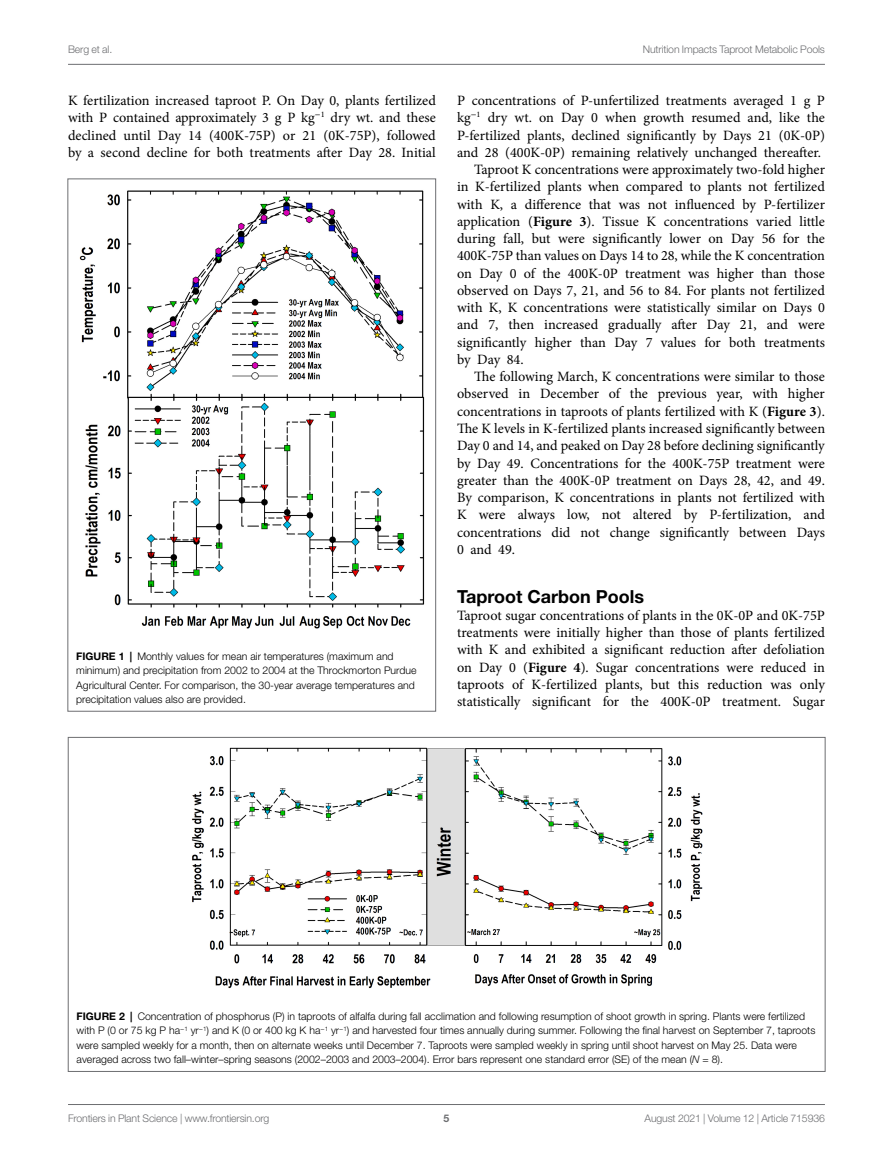
<style>
.page{position:relative;width:893px;height:1170px;background:#fff}
.page>*{position:absolute;margin:0;border:0;box-sizing:border-box;transform-origin:0 0}
.HEAD_2{font:700 18px "Helvetica Neue LT Std";color:#000}
.TEXT{font:14.25px/17.2px "Minion Pro";color:#000;text-align:justify}
.TEXT_FLUSH{font:14.25px/17.2px "Minion Pro";color:#000;text-align:justify}
.FIG_LEG{font:300 10.5px/14.2px "Helvetica Neue LT Std";color:#000}
.t1{font:300 10.5px "Helvetica Neue LT Std";letter-spacing:-.015em;color:#6d6e71}
.t2{font:700 10.5px "Helvetica Neue LT Std";color:#6d6e71}
.s1{font-weight:700}
.s2{font-style:italic}
</style>
<div class="page">
<hr style="left:68px;top:64px;width:757px;height:1px;background:#6d6e71">
<hr style="left:68px;top:1104px;width:757px;height:1px;background:#6d6e71">
<img style="left:79px;top:190px;width:346px;height:439px">
<img style="left:191px;top:747px;width:512px;height:242px">
<p class="t1" style="left:68px;top:42px;width:46px">Berg et al.</p>
<p class="t1" style="left:643px;top:42px;width:183px">Nutrition Impacts Taproot Metabolic Pools</p>
<p class="TEXT" style="left:68px;top:92px;width:369px">K fertilization increased taproot P. On Day 0, plants fertilized with P contained approximately 3 g P kg<sup>−</sup><sup>1</sup> dry wt. and these declined until Day 14 (400K-75P) or 21 (0K-75P), followed by a second decline for both treatments after Day 28. Initial</p>
<p class="TEXT" style="left:457px;top:92px;width:369px">P concentrations of P-unfertilized treatments averaged 1 g P kg<sup>−</sup><sup>1</sup> dry wt. on Day 0 when growth resumed and, like the P-fertilized plants, declined significantly by Days 21 (0K-0P) and 28 (400K-0P) remaining relatively unchanged thereafter.</p>
<p class="TEXT" style="left:457px;top:161px;width:369px;text-indent:17px">Taproot K concentrations were approximately two-fold higher in K-fertilized plants when compared to plants not fertilized with K, a difference that was not influenced by P-fertilizer application (<span class="s1">Figure 3</span>). Tissue K concentrations varied little during fall, but were significantly lower on Day 56 for the 400K-75P than values on Days 14 to 28, while the K concentration on Day 0 of the 400K-0P treatment was higher than those observed on Days 7, 21, and 56 to 84. For plants not fertilized with K, K concentrations were statistically similar on Days 0 and 7, then increased gradually after Day 21, and were significantly higher than Day 7 values for both treatments by Day 84.</p>
<p class="TEXT" style="left:457px;top:368px;width:369px;text-indent:17px">The following March, K concentrations were similar to those observed in December of the previous year, with higher concentrations in taproots of plants fertilized with K (<span class="s1">Figure 3</span>).<br>The K levels in K-fertilized plants increased significantly between Day 0 and 14, and peaked on Day 28 before declining significantly by Day 49. Concentrations for the 400K-75P treatment were greater than the 400K-0P treatment on Days 28, 42, and 49.<br>By comparison, K concentrations in plants not fertilized with K were always low, not altered by P-fertilization, and concentrations did not change significantly between Days 0 and 49.</p>
<p class="HEAD_2" style="left:457px;top:585px;width:189px">Taproot Carbon Pools</p>
<p class="TEXT_FLUSH" style="left:457px;top:606px;width:369px">Taproot sugar concentrations of plants in the 0K-0P and 0K-75P treatments were initially higher than those of plants fertilized with K and exhibited a significant reduction after defoliation on Day 0 (<span class="s1">Figure 4</span>). Sugar concentrations were reduced in taproots of K-fertilized plants, but this reduction was only statistically significant for the 400K-0P treatment. Sugar</p>
<p class="FIG_LEG" style="left:76px;top:649px;width:342px"><span class="s1">FIGURE 1 |</span> Monthly values for mean air temperatures (maximum and minimum) and precipitation from 2002 to 2004 at the Throckmorton Purdue Agricultural Center. For comparison, the 30-year average temperatures and precipitation values also are provided.</p>
<p class="FIG_LEG" style="left:77px;top:1009px;width:740px"><span class="s1">FIGURE 2 |</span> Concentration of phosphorus (P) in taproots of alfalfa during fall acclimation and following resumption of shoot growth in spring. Plants were fertilized with P (0 or 75 kg P ha<sup>−</sup><sup>1</sup> yr<sup>−</sup><sup>1</sup>) and K (0 or 400 kg K ha<sup>−</sup><sup>1</sup> yr<sup>−</sup><sup>1</sup>) and harvested four times annually during summer. Following the final harvest on September 7, taproots were sampled weekly for a month, then on alternate weeks until December 7. Taproots were sampled weekly in spring until shoot harvest on May 25. Data were averaged across two fall–winter–spring seasons (2002–2003 and 2003–2004). Error bars represent one standard error (SE) of the mean (<span class="s2">N</span> = 8).</p>
<p class="t1" style="left:68px;top:1111px;width:203px">Frontiers in Plant Science | www.frontiersin.org</p>
<p class="t2" style="left:444px;top:1111px;width:7px">5</p>
<p class="t1" style="left:645px;top:1111px;width:182px">August 2021 | Volume 12 | Article 715936</p>
</div>
